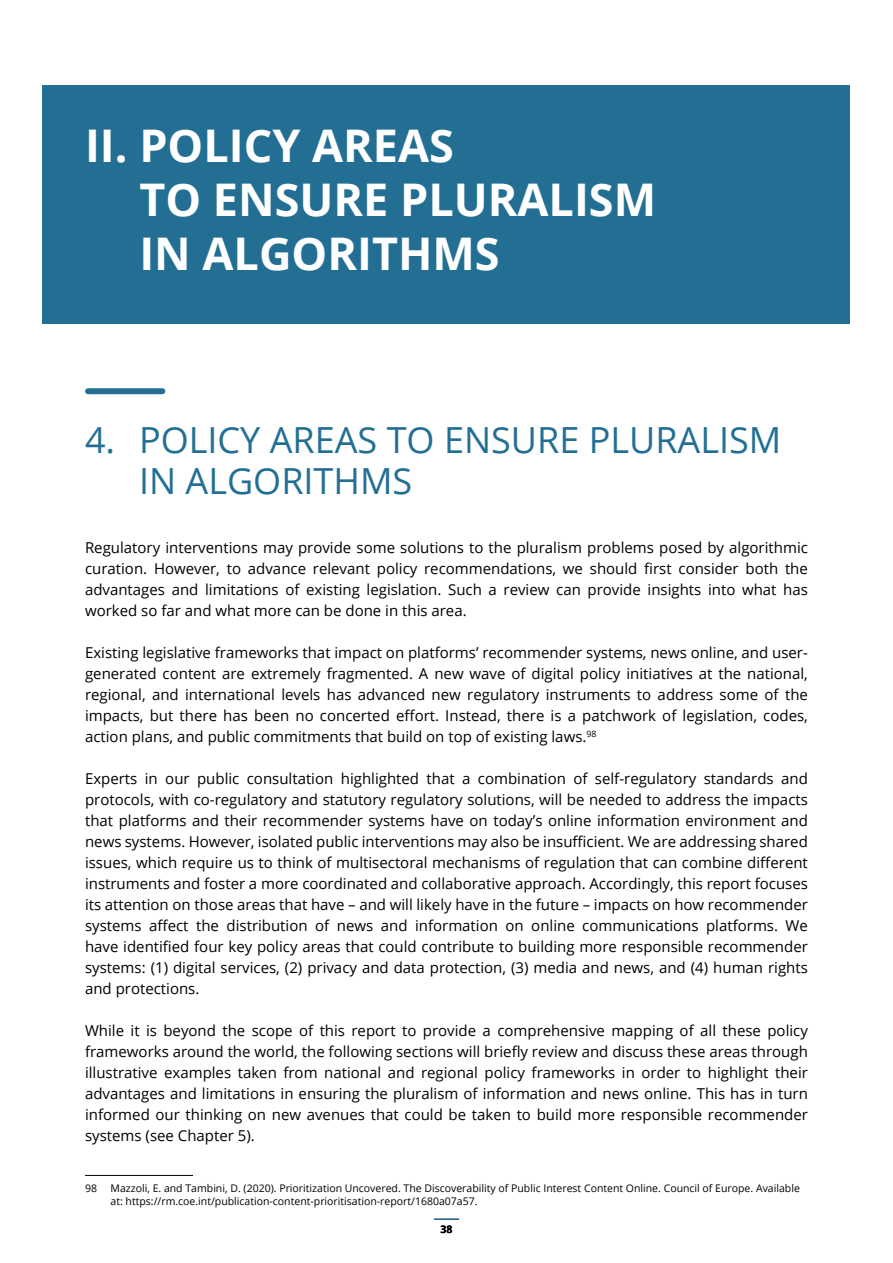
<style>
.page{position:relative;width:893px;height:1263px;background:#fff}
.page>*{position:absolute;margin:0;border:0;box-sizing:border-box;transform-origin:0 0}
.t1{font:700 45px/54px "Open Sans";color:#fff}
.t2{font:36px/41.4px "Open Sans";color:#236f94}
.t3{font:15px/21px "Open Sans";color:#000;text-align:justify}
.t4{font:10.5px/12.6px "Open Sans";color:#000}
.t5{font:700 10.5px "Open Sans";color:#000}
</style>
<div class="page">
<hr style="left:434px;top:1218px;width:24px;height:2px;background:#236f94">
<div style="left:43px;top:85px;width:807px;height:238px;background:#236f94"></div>
<div style="left:88px;top:388px;width:74px;height:6px;background:#236f94"></div>
<hr style="left:85px;top:1175px;width:108px;height:1px;background:#000">
<h1 class="t1" style="left:139px;top:118px;width:518px;text-indent:-54px">II. POLICY AREAS<br>TO ENSURE PLURALISM<br>IN ALGORITHMS</h1>
<h2 class="t2" style="left:139px;top:418px;width:644px;text-indent:-54px">4. POLICY AREAS TO ENSURE PLURALISM<br>IN ALGORITHMS</h2>
<p class="t3" style="left:85px;top:537px;width:724px">Regulatory interventions may provide some solutions to the pluralism problems posed by algorithmic curation. However, to advance relevant policy recommendations, we should first consider both the advantages and limitations of existing legislation. Such a review can provide insights into what has worked so far and what more can be done in this area.</p>
<p class="t3" style="left:85px;top:642px;width:724px">Existing legislative frameworks that impact on platforms’ recommender systems, news online, and user&shy;generated content are extremely fragmented. A new wave of digital policy initiatives at the national, regional, and international levels has advanced new regulatory instruments to address some of the impacts, but there has been no concerted effort. Instead, there is a patchwork of legislation, codes, action plans, and public commitments that build on top of existing laws.<sup>98</sup></p>
<p class="t3" style="left:85px;top:768px;width:724px">Experts in our public consultation highlighted that a combination of self-regulatory standards and protocols, with co-regulatory and statutory regulatory solutions, will be needed to address the impacts that platforms and their recommender systems have on today’s online information environment and news systems. However, isolated public interventions may also be insufficient. We are addressing shared issues, which require us to think of multisectoral mechanisms of regulation that can combine different instruments and foster a more coordinated and collaborative approach. Accordingly, this report focuses its attention on those areas that have – and will likely have in the future – impacts on how recommender systems affect the distribution of news and information on online communications platforms. We have identified four key policy areas that could contribute to building more responsible recommender systems: (1) digital services, (2) privacy and data protection, (3) media and news, and (4) human rights and protections.</p>
<p class="t3" style="left:85px;top:1020px;width:724px">While it is beyond the scope of this report to provide a comprehensive mapping of all these policy frameworks around the world, the following sections will briefly review and discuss these areas through illustrative examples taken from national and regional policy frameworks in order to highlight their advantages and limitations in ensuring the pluralism of information and news online. This has in turn informed our thinking on new avenues that could be taken to build more responsible recommender systems (see Chapter 5).</p>
<p class="t4" style="left:85px;top:1182px;width:14px">98</p>
<p class="t4" style="left:111px;top:1182px;width:691px">Mazzoli, E. and Tambini, D. (2020). Prioritization Uncovered. The Discoverability of Public Interest Content Online. Council of Europe. Available at: https://rm.coe.int/publication-content-prioritisation-report/1680a07a57.</p>
<p class="t5" style="left:440px;top:1221px;width:13px">38</p>
</div>
